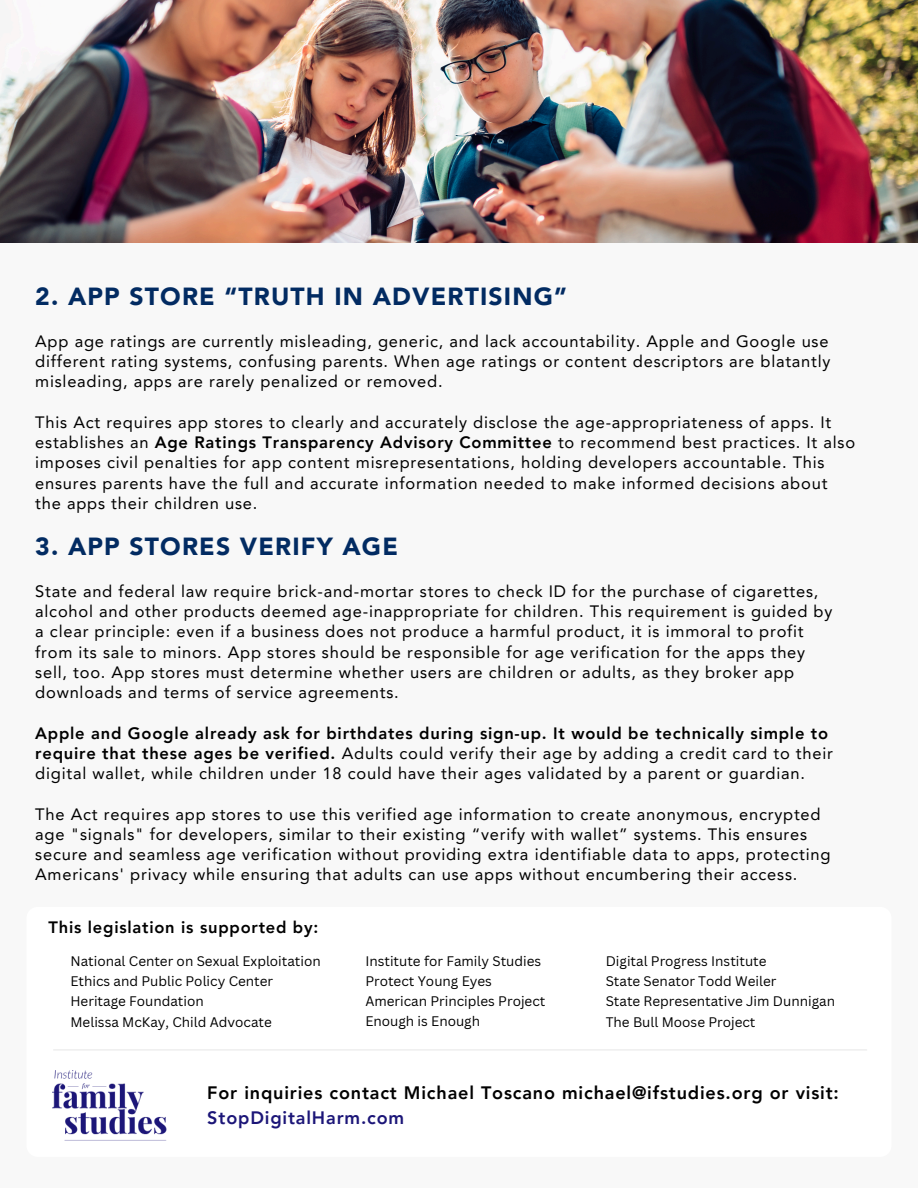
<style>
.page{position:relative;width:918px;height:1188px;background:#f8f8f8}
.page>*{position:absolute;margin:0;border:0;box-sizing:border-box;transform-origin:0 0}
.t1{font:900 24.75px "Avenir LT Pro";letter-spacing:.045em;color:#022b62}
.t2{font:800 18px/24.8px "Avenir LT Pro";letter-spacing:.045em;color:#000}
.t3{font:16.5px/20.2px "Avenir LT Pro";letter-spacing:.045em;color:#000}
.t4{font:800 16.5px "Avenir LT Pro";letter-spacing:.045em;color:#000}
.t5{font:13.5px "Canva Sans";color:#000}
.s1{font-weight:800}
.s2{color:#1c1678}
</style>
<div class="page">
<img style="left:0;top:0;width:918px;height:243px">
<img style="left:53px;top:1071px;width:114px;height:64px">
<hr style="left:54px;top:1049px;width:813px;height:1px;background:#e9e9e9">
<p class="t1" style="left:35px;top:286px;width:533px">2. APP STORE “TRUTH IN ADVERTISING”</p>
<h3 class="t3" style="left:35px;top:333px;width:797px;text-align:justify">App age ratings are currently misleading, generic, and lack accountability. Apple and Google use different rating systems, confusing parents. When age ratings or content descriptors are blatantly misleading, apps are rarely penalized or removed.</h3>
<h2 class="t3" style="left:35px;top:414px;width:821px">This Act requires app stores to clearly and accurately disclose the age-appropriateness of apps. It establishes an <span class="s1">Age Ratings Transparency Advisory Committee</span> to recommend best practices. It also imposes civil penalties for app content misrepresentations, holding developers accountable. This ensures parents have the full and accurate information needed to make informed decisions about the apps their children use.</h2>
<h3 class="t1" style="left:35px;top:536px;width:364px">3. APP STORES VERIFY AGE</h3>
<h3 class="t3" style="left:35px;top:583px;width:799px">State and federal law require brick-and-mortar stores to check ID for the purchase of cigarettes, alcohol and other products deemed age-inappropriate for children. This requirement is guided by a clear principle: even if a business does not produce a harmful product, it is immoral to profit from its sale to minors. App stores should be responsible for age verification for the apps they sell, too. App stores must determine whether users are children or adults, as they broker app downloads and terms of service agreements.</h3>
<h3 class="t3" style="left:35px;top:724px;width:799px"><span class="s1">Apple and Google already ask for birthdates during sign-up. It would be technically simple to require that these ages be verified.</span> Adults could verify their age by adding a credit card to their digital wallet, while children under 18 could have their ages validated by a parent or guardian.</h3>
<h1 class="t3" style="left:35px;top:805px;width:797px">The Act requires app stores to use this verified age information to create anonymous, encrypted age "signals" for developers, similar to their existing “verify with wallet” systems. This ensures secure and seamless age verification without providing extra identifiable data to apps, protecting Americans' privacy while ensuring that adults can use apps without encumbering their access.</h1>
<p class="t4" style="left:49px;top:920px;width:271px">This legislation is supported by:</p>
<p class="t5" style="left:70px;top:951px;width:252px">National Center on Sexual Exploitation</p>
<p class="t5" style="left:70px;top:972px;width:204px">Ethics and Public Policy Center</p>
<p class="t5" style="left:70px;top:992px;width:135px">Heritage Foundation</p>
<p class="t5" style="left:70px;top:1012px;width:203px">Melissa McKay, Child Advocate</p>
<p class="t5" style="left:365px;top:951px;width:177px">Institute for Family Studies</p>
<p class="t5" style="left:365px;top:972px;width:128px">Protect Young Eyes</p>
<p class="t5" style="left:365px;top:992px;width:182px">American Principles Project</p>
<p class="t5" style="left:365px;top:1011px;width:116px">Enough is Enough</p>
<p class="t5" style="left:606px;top:951px;width:162px">Digital Progress Institute</p>
<p class="t5" style="left:606px;top:972px;width:172px">State Senator Todd Weiler</p>
<p class="t5" style="left:606px;top:992px;width:231px">State Representative Jim Dunnigan</p>
<h2 class="t5" style="left:606px;top:1012px;width:151px">The Bull Moose Project</h2>
<h3 class="t2" style="left:207px;top:1082px;width:633px">For inquiries contact Michael Toscano michael@ifstudies.org or visit:<br><span class="s2">StopDigitalHarm.com</span></h3>
</div>
